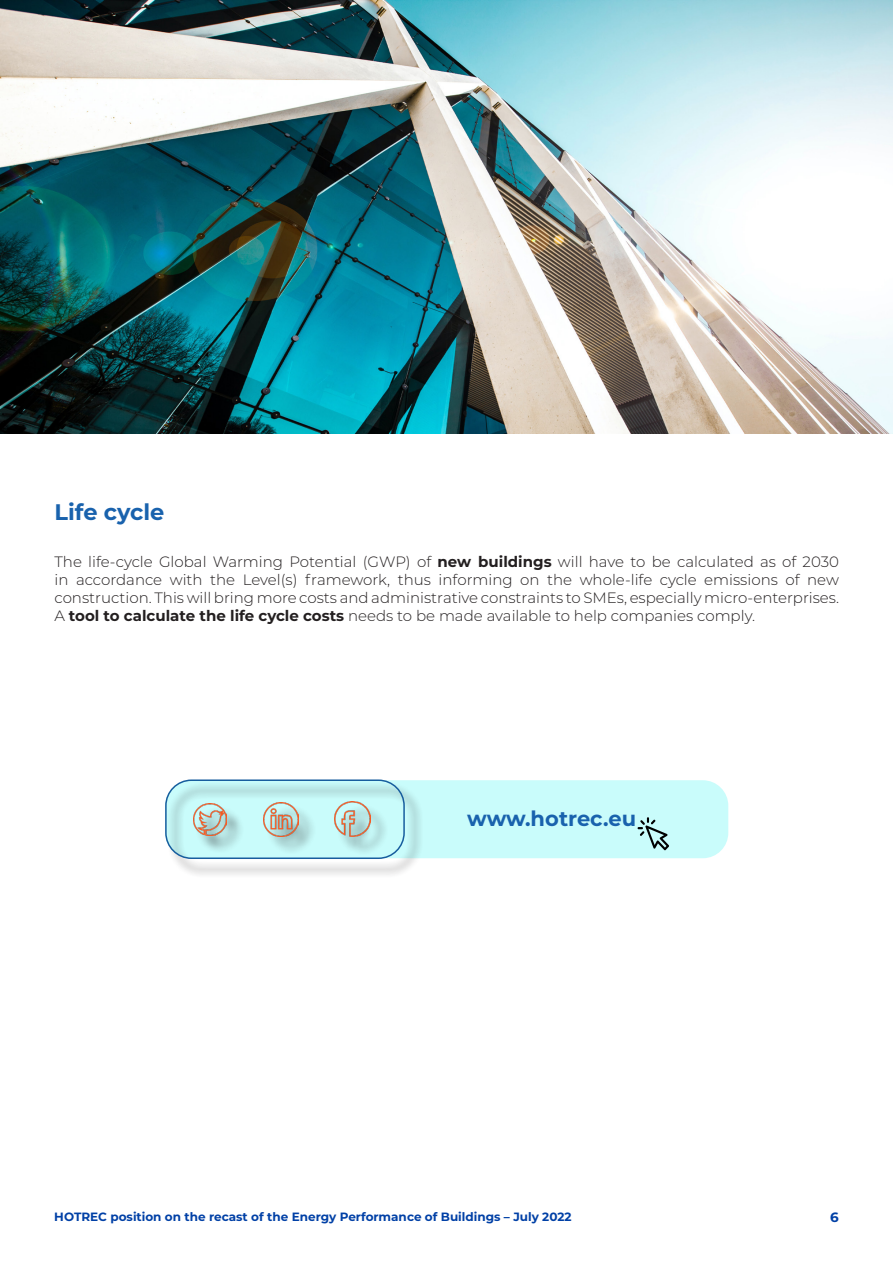
<style>
.page{position:relative;width:893px;height:1263px;background:#fff}
.page>*{position:absolute;margin:0;border:0;box-sizing:border-box;transform-origin:0 0}
.t1{font:700 22.5px "Montserrat";letter-spacing:-.005em;color:#1962ad}
.t2{font:700 21px "Montserrat";color:#1962ad}
.t3{font:300 15px/18px "Montserrat";color:#231f20;text-align:justify}
.t4{font:700 13.5px "Montserrat";color:#0040a6}
.t5{font:700 12px "Montserrat";color:#0040a6}
.s1{font-weight:700}
</style>
<div class="page">
<div style="left:165px;top:780px;width:563px;height:78px;background:#c9fcfb;border-radius:26px"></div>
<div style="left:167px;top:782px;width:256px;height:96px;background:#231f20;opacity:.75"></div>
<img style="left:193px;top:803px;width:33px;height:32px">
<img style="left:264px;top:802px;width:34px;height:34px">
<img style="left:334px;top:801px;width:36px;height:36px">
<div style="left:165px;top:779px;width:240px;height:80px;border:2px solid #175d9e;border-radius:26px"></div>
<svg style="left:638px;top:817px;width:31px;height:33px"></svg>
<img style="left:0;top:0;width:893px;height:434px">
<p class="t1" style="left:54px;top:496px;width:111px">Life cycle</p>
<p class="t3" style="left:54px;top:552px;width:786px">The life-cycle Global Warming Potential (GWP) of <span class="s1">new buildings</span> will have to be calculated as of 2030 in accordance with the Level(s) framework, thus informing on the whole-life cycle emissions of new construction. This will bring more costs and administrative constraints to SMEs, especially micro-enterprises.<br>A <span class="s1">tool to calculate the life cycle costs</span> needs to be made available to help companies comply.</p>
<p class="t2" style="left:467px;top:804px;width:170px">www.hotrec.eu</p>
<p class="t5" style="left:54px;top:1208px;width:519px">HOTREC position on the recast of the Energy Performance of Buildings – July 2022</p>
<p class="t4" style="left:830px;top:1207px;width:10px">6</p>
</div>
